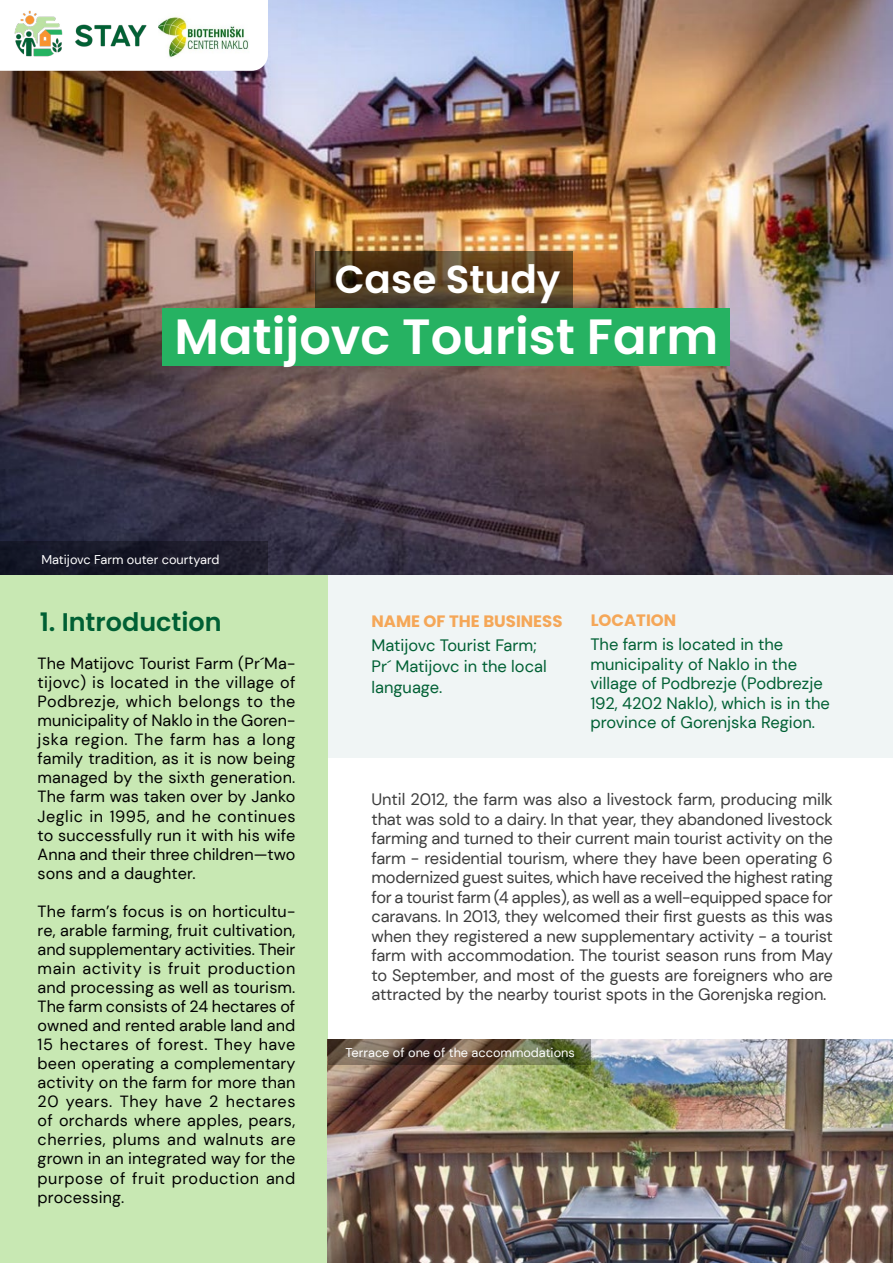
<style>
.page{position:relative;width:893px;height:1263px;background:#fff}
.page>*{position:absolute;margin:0;border:0;box-sizing:border-box;transform-origin:0 0}
.t1{font:600 49.5px "Poppins";color:#fff}
.t2{font:600 39px "Poppins";color:#fff}
.t3{font:600 25.5px "Poppins";color:#006034}
.t4{font:16.5px/19.5px "DM Sans";letter-spacing:-.01em;color:#3d3d3d;text-align:justify}
.t5{font:16.5px/19.5px "DM Sans";color:#006034}
.t6{font:700 16.5px "Poppins";color:#f5a758}
.t7{font:16.2px/19px "DM Sans";letter-spacing:.01em;color:#000;text-align:justify}
.t8{font:12.75px "DM Sans";color:#fff}
</style>
<div class="page">
<div style="left:326px;top:574px;width:567px;height:183px;background:#ebf2f2"></div>
<div style="left:0;top:574px;width:328px;height:689px;background:#c8e8b3"></div>
<img style="left:0;top:0;width:893px;height:575px">
<svg style="left:315px;top:251px;width:258px;height:57px;background:#543e23"></svg>
<div style="left:163px;top:308px;width:567px;height:58px;background:#26b262"></div>
<div style="left:0;top:541px;width:268px;height:34px;background:#181928"></div>
<svg style="left:0;top:0;width:268px;height:71px"></svg>
<img style="left:158px;top:9px;width:94px;height:52px">
<img style="left:13px;top:9px;width:135px;height:51px">
<img style="left:328px;top:1039px;width:565px;height:224px">
<svg style="left:328px;top:1039px;width:262px;height:26px;background:#635842"></svg>
<h2 class="t2" style="left:335px;top:257px;width:227px">Case Study</h2>
<h1 class="t1" style="left:175px;top:308px;width:545px">Matijovc Tourist Farm</h1>
<p class="t8" style="left:41px;top:552px;width:179px">Matijovc Farm outer courtyard</p>
<h3 class="t3" style="left:40px;top:607px;width:183px">1. Introduction</h3>
<p class="t7" style="left:38px;top:654px;width:259px">The Matijovc Tourist Farm (Pr´Ma&shy;tijovc) is located in the village of Podbrezje, which belongs to the municipality of Naklo in the Goren&shy;jska region. The farm has a long family tradition, as it is now being managed by the sixth generation.<br>The farm was taken over by Janko Jeglic in 1995, and he continues to successfully run it with his wife Anna and their three children—two sons and a daughter.</p>
<p class="t7" style="left:38px;top:901px;width:259px">The farm’s focus is on horticultu&shy;re, arable farming, fruit cultivation, and supplementary activities. Their main activity is fruit production and processing as well as tourism.<br>The farm consists of 24 hectares of owned and rented arable land and 15 hectares of forest. They have been operating a complementary activity on the farm for more than 20 years. They have 2 hectares of orchards where apples, pears, cherries, plums and walnuts are grown in an integrated way for the purpose of fruit production and processing.</p>
<p class="t6" style="left:371px;top:611px;width:193px">NAME OF THE BUSINESS</p>
<p class="t6" style="left:591px;top:610px;width:87px">LOCATION</p>
<p class="t5" style="left:590px;top:634px;width:241px">The farm is located in the municipality of Naklo in the village of Podbrezje (Podbrezje<br>192, 4202 Naklo), which is in the province of Gorenjska Region.</p>
<p class="t5" style="left:371px;top:635px;width:177px;line-height:21px">Matijovc Tourist Farm;<br>Pr´ Matijovc in the local language.</p>
<p class="t4" style="left:371px;top:789px;width:463px">Until 2012, the farm was also a livestock farm, producing milk that was sold to a dairy. In that year, they abandoned livestock farming and turned to their current main tourist activity on the farm - residential tourism, where they have been operating 6 modernized guest suites, which have received the highest rating for a tourist farm (4 apples), as well as a well-equipped space for caravans. In 2013, they welcomed their first guests as this was when they registered a new supplementary activity - a tourist farm with accommodation. The tourist season runs from May to September, and most of the guests are foreigners who are attracted by the nearby tourist spots in the Gorenjska region.</p>
<p class="t8" style="left:346px;top:1045px;width:231px">Terrace of one of the accommodations</p>
</div>
